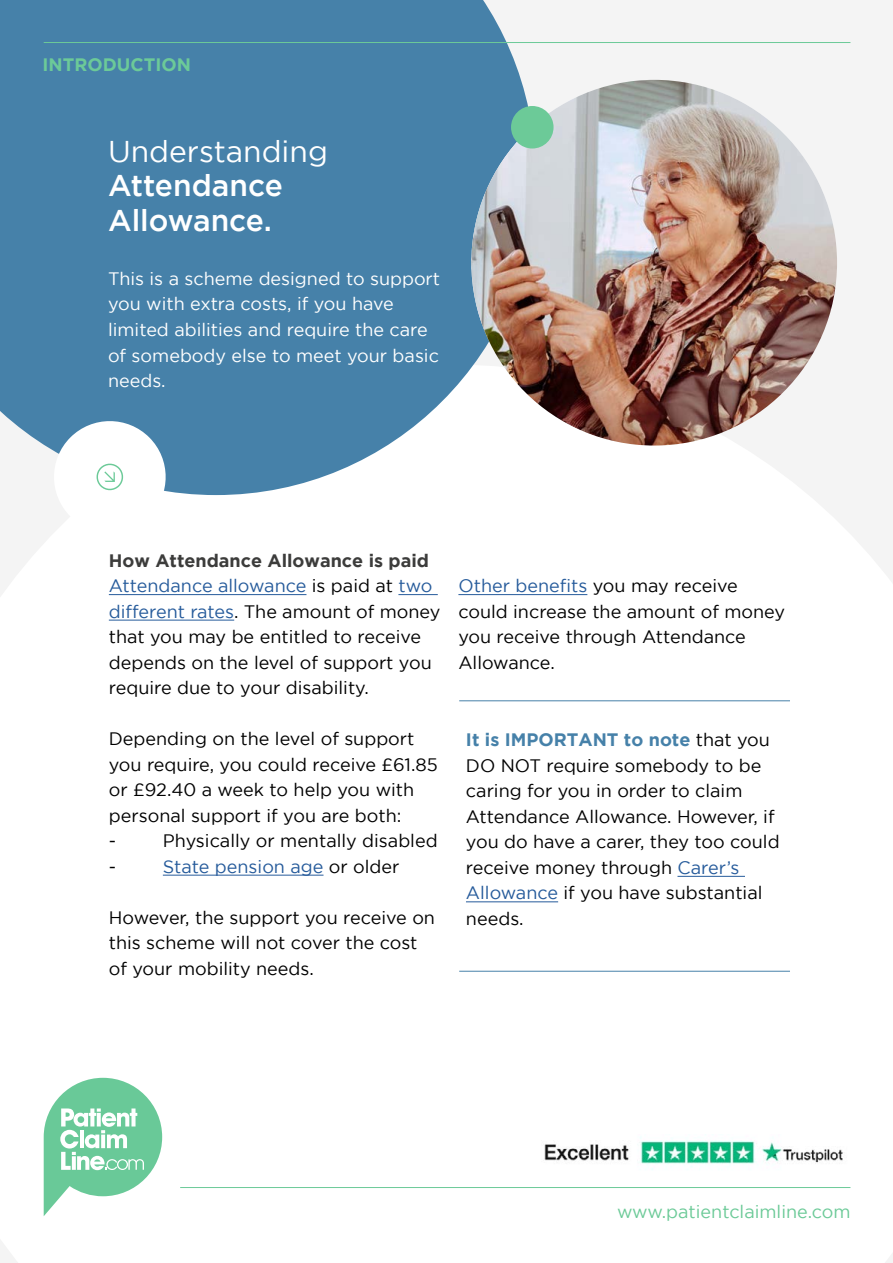
<style>
.page{position:relative;width:893px;height:1263px;background:#f4f4f4}
.page>*{position:absolute;margin:0;border:0;box-sizing:border-box;transform-origin:0 0}
.t1{font:500 30px/34.5px "Gotham";color:#fff}
.t2{font:30px "Gotham";color:#fff}
.t3{font:18px/25.5px "Gotham";color:#000}
.t4{font:18px/25.5px "Gotham";color:#fff}
.t5{font:18px "Gotham";color:#6cca98}
.t6{font:18px "Gotham";color:#265b9b}
.t7{font:700 18px "Gotham";color:#6cca98}
.s1{font-weight:700;color:#3c3c3b}
.s2{color:#265b9b}
.s3{color:#000}
.s4{font-weight:700;color:#4681a9}
</style>
<div class="page">
<div style="left:0;top:367px;width:893px;height:896px;background:#fff"></div>
<svg style="left:0;top:0;width:536px;height:495px;background:#578cb1"></svg>
<svg style="left:44px;top:1078px;width:118px;height:138px"></svg>
<hr style="left:180px;top:1187px;width:670px;height:1px;background:#6cca98">
<hr style="left:44px;top:42px;width:806px;height:1px;background:#6cca98">
<svg style="left:49px;top:416px;width:122px;height:122px"></svg>
<hr style="left:109px;top:594px;width:197px;height:1px;background:#265b9b">
<hr style="left:398px;top:594px;width:40px;height:1px;background:#265b9b">
<hr style="left:109px;top:620px;width:125px;height:1px;background:#265b9b">
<hr style="left:163px;top:875px;width:160px;height:1px;background:#265b9b">
<hr style="left:458px;top:594px;width:129px;height:1px;background:#265b9b">
<hr style="left:677px;top:876px;width:68px;height:1px;background:#265b9b">
<hr style="left:466px;top:901px;width:92px;height:1px;background:#265b9b">
<img style="left:542px;top:1134px;width:308px;height:37px">
<img style="left:471px;top:80px;width:366px;height:366px;border-radius:183px">
<hr style="left:459px;top:700px;width:331px;height:1px;background:#4681a9">
<hr style="left:459px;top:971px;width:331px;height:1px;background:#4681a9">
<div style="left:511px;top:106px;width:43px;height:43px;background:#6cca98;border-radius:50%"></div>
<p class="t7" style="left:43px;top:58px;width:150px">INTRODUCTION</p>
<h1 class="t2" style="left:108px;top:138px;width:221px">Understanding</h1>
<h1 class="t1" style="left:108px;top:171px;width:176px">Attendance<br>Allowance.</h1>
<p class="t4" style="left:108px;top:266px;width:334px">This is a scheme designed to support you with extra costs, if you have limited abilities and require the care of somebody else to meet your basic needs.</p>
<p class="t3" style="left:109px;top:548px;width:333px"><span class="s1">How Attendance Allowance is paid </span><span class="s2">Attendance allowance</span> is paid at <span class="s2">two different rates</span>. The amount of money that you may be entitled to receive depends on the level of support you require due to your disability.</p>
<p class="t3" style="left:109px;top:727px;width:330px">Depending on the level of support you require, you could receive £61.85 or £92.40 a week to help you with personal support if you are both:<br>-</p>
<p class="t3" style="left:163px;top:829px;width:276px">Physically or mentally disabled</p>
<p class="t3" style="left:109px;top:854px;width:9px">-</p>
<p class="t6" style="left:163px;top:858px;width:238px">State pension age <span class="s3">or older</span></p>
<p class="t3" style="left:109px;top:905px;width:328px">However, the support you receive on this scheme will not cover the cost of your mobility needs.</p>
<p class="t3" style="left:458px;top:574px;width:328px"><span class="s2">Other benefits</span> you may receive could increase the amount of money you receive through Attendance<br>Allowance.</p>
<p class="t3" style="left:466px;top:728px;width:315px"><span class="s4">It is IMPORTANT to note</span> that you<br>DO NOT require somebody to be caring for you in order to claim<br>Attendance Allowance. However, if you do have a carer, they too could receive money through <span class="s2">Carer’s<br>Allowance</span> if you have substantial needs.</p>
<p class="t5" style="left:617px;top:1204px;width:235px">www.patientclaimline.com</p>
</div>
